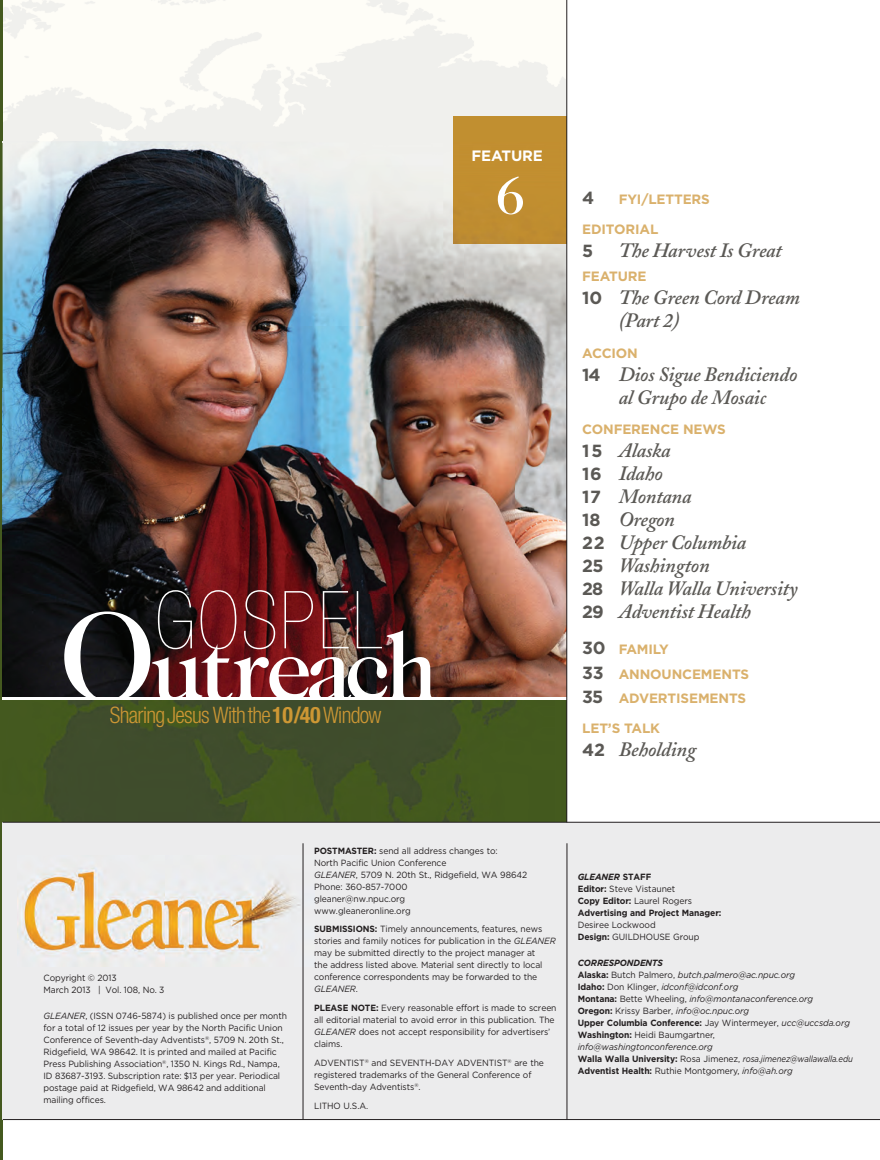
<style>
.page{position:relative;width:880px;height:1160px;background:#fff}
.page>*{position:absolute;margin:0;border:0;box-sizing:border-box;transform-origin:0 0}
.t1{font:500 95.55px "Caslon 224 IT Cby BT";letter-spacing:-.06em;color:#fff}
.t2{font:900 condensed 80.1px "Helvetica Neue";letter-spacing:.03em;color:#fff}
.t3{font:500 54px "Caslon 224 IT Cby BT";color:#fff}
.t4{font:300 condensed 22.65px "Helvetica Neue";letter-spacing:-.03em;color:#cd9734}
.t5{font:italic 600 20.25px/23px "Adobe Caslon";letter-spacing:-.01em;color:#5b5955}
.t6{font:700 17.55px "Gotham";color:#5b5955}
.t7{font:700 15px "Gotham";letter-spacing:-.01em;color:#fff}
.t8{font:700 13.5px/24.3px "Gotham";letter-spacing:-.01em;color:#dab16c}
.t9{font:9px/12px "Gotham";letter-spacing:-.01em;color:#231f20;scale:.95 1}
.t10{font:italic 9px/12px "Gotham";letter-spacing:-.01em;color:#231f20;scale:.95 1}
.t11{font:700 9px/12px "Gotham";letter-spacing:-.01em;color:#231f20;scale:.95 1}
.s1{font-size:129.75px}
.s2{font-weight:700}
.s3{font-family:"Gotham";font-weight:700;font-style:normal;font-size:17.55px}
.s4{font-size:17.55px;color:#5b5955}
.s5{font-style:italic}
.s6{font-weight:400}
.s7{font-weight:700;font-style:normal}
.s8{font-style:normal}
</style>
<div class="page">
<img style="left:3px;top:0;width:564px;height:142px">
<hr style="left:0;top:0;width:3px;height:1160px;background:#44591f">
<img style="left:3px;top:142px;width:256px;height:452px">
<img style="left:259px;top:142px;width:205px;height:246px">
<img style="left:464px;top:243px;width:103px;height:145px">
<img style="left:3px;top:388px;width:51px;height:206px">
<img style="left:516px;top:388px;width:51px;height:310px">
<img style="left:259px;top:388px;width:257px;height:206px">
<img style="left:3px;top:594px;width:513px;height:103px">
<img style="left:3px;top:700px;width:564px;height:122px">
<div style="left:453px;top:117px;width:114px;height:126px;background:#c18e30"></div>
<div style="left:3px;top:822px;width:877px;height:297px;background:#ececed"></div>
<img style="left:21px;top:855px;width:282px;height:111px">
<hr style="left:3px;top:822px;width:877px;height:1px;background:#231f20">
<hr style="left:3px;top:1119px;width:877px;height:1px;background:#231f20">
<hr style="left:567px;top:843px;width:1px;height:276px;background:#231f20">
<hr style="left:303px;top:843px;width:1px;height:276px;background:#231f20">
<hr style="left:567px;top:0;width:1px;height:822px;background:#231f20">
<h3 class="t7" style="left:472px;top:150px;width:73px">FEATURE</h3>
<h3 class="t3" style="left:495px;top:173px;width:32px">6</h3>
<h2 class="t2" style="left:155px;top:591px;width:230px">GOSPEL</h2>
<h1 class="t1" style="left:59px;top:629px;width:381px"><span class="s1">O</span>utreach</h1>
<h3 class="t4" style="left:110px;top:707px;width:273px">Sharing Jesus With the<span class="s2">10/40</span> Window</h3>
<h3 class="t6" style="left:582px;top:191px;width:14px">4</h3>
<h3 class="t8" style="left:619px;top:188px;width:93px">FYI/LETTERS</h3>
<h3 class="t8" style="left:582px;top:218px;width:78px">EDITORIAL</h3>
<h3 class="t6" style="left:582px;top:244px;width:13px">5</h3>
<h3 class="t5" style="left:619px;top:241px;width:165px">The Harvest Is Great</h3>
<h3 class="t8" style="left:582px;top:265px;width:66px">FEATURE</h3>
<h3 class="t5" style="left:619px;top:288px;width:183px;text-indent:-36px"><span class="s3">10</span> The Green Cord Dream (Part 2)</h3>
<h3 class="t8" style="left:582px;top:342px;width:57px">ACCION</h3>
<h3 class="t5" style="left:582px;top:365px;width:217px;text-align:center"><span class="s3">14</span> Dios Sigue Bendiciendo al Grupo de Mosaic</h3>
<h3 class="t8" style="left:582px;top:418px;width:145px">CONFERENCE NEWS</h3>
<h3 class="t5" style="left:582px;top:441px;width:217px"><span class="s3">15</span> Alaska<br><span class="s3">16</span> Idaho<br><span class="s3">17</span> Montana<br><span class="s3">18</span> Oregon<br><span class="s3">22</span> Upper Columbia<br><span class="s3">25</span> Washington<br><span class="s3">28</span> Walla Walla University<br><span class="s3">29</span> Adventist Health</h3>
<h3 class="t8" style="left:582px;top:638px;width:168px"><span class="s4">30</span> FAMILY<br><span class="s4">33</span> ANNOUNCEMENTS<br><span class="s4">35</span> ADVERTISEMENTS</h3>
<h3 class="t8" style="left:582px;top:717px;width:79px">LET’S TALK</h3>
<h3 class="t5" style="left:582px;top:740px;width:115px"><span class="s3">42</span> Beholding</h3>
<p class="t9" style="left:44px;top:972px;width:129px">Copyright © 2013<br>March 2013 | Vol. 108, No. 3</p>
<p class="t9" style="left:44px;top:1010px;width:258px"><span class="s5">GLEANER</span>, (ISSN 0746-5874) is published once per month for a total of 12 issues per year by the North Pacific Union Conference of Seventh-day Adventists<sup>®</sup>, 5709 N. 20th St., Ridgefield, WA 98642. It is printed and mailed at Pacific Press Publishing Association<sup>®</sup>, 1350 N. Kings Rd., Nampa, ID 83687-3193. Subscription rate: $13 per year. Periodical postage paid at Ridgefield, WA 98642 and additional mailing offices.</p>
<p class="t9" style="left:314px;top:845px;width:226px"><span class="s2">POSTMASTER:</span> send all address changes to:<br>North Pacific Union Conference<br><span class="s5">GLEANER</span>, 5709 N. 20th St., Ridgefield, WA 98642<br>Phone: 360-857-7000<br>gleaner@nw.npuc.org<br>www.gleaneronline.org</p>
<p class="t9" style="left:314px;top:923px;width:256px"><span class="s2">SUBMISSIONS:</span> Timely announcements, features, news stories and family notices for publication in the <span class="s5">GLEANER </span>may be submitted directly to the project manager at<br>the address listed above. Material sent directly to local conference correspondents may be forwarded to the <span class="s5">GLEANER</span>.</p>
<p class="t9" style="left:314px;top:1002px;width:257px"><span class="s2">PLEASE NOTE:</span> Every reasonable effort is made to screen all editorial material to avoid error in this publication. The <span class="s5">GLEANER</span> does not accept responsibility for advertisers’ claims.</p>
<p class="t9" style="left:314px;top:1057px;width:243px">ADVENTIST<sup>®</sup> and SEVENTH-DAY ADVENTIST<sup>®</sup> are the registered trademarks of the General Conference of<br>Seventh-day Adventists<sup>®</sup>.</p>
<p class="t9" style="left:314px;top:1100px;width:58px">LITHO U.S.A.</p>
<p class="t11" style="left:578px;top:872px;width:153px"><span class="s5">GLEANER</span> STAFF<br>Editor: <span class="s6">Steve Vistaunet<br></span>Copy Editor: <span class="s6">Laurel Rogers<br></span>Advertising and Project Manager:</p>
<p class="t9" style="left:578px;top:920px;width:130px">Desiree Lockwood<br><span class="s2">Design:</span> GUILDHOUSE Group</p>
<p class="t10" style="left:578px;top:957px;width:291px"><span class="s2">CORRESPONDENTS<br></span><span class="s7">Alaska:</span> <span class="s8">Butch Palmero,</span> butch.palmero@ac.npuc.org<br><span class="s7">Idaho:</span> <span class="s8">Don Klinger,</span> idconf@idconf.org<br><span class="s7">Montana:</span> <span class="s8">Bette Wheeling,</span> info@montanaconference.org<br><span class="s7">Oregon:</span> <span class="s8">Krissy Barber,</span> info@oc.npuc.org<br><span class="s7">Upper Columbia Conference:</span> <span class="s8">Jay Wintermeyer,</span> ucc@uccsda.org <span class="s7">Washington:</span> <span class="s8">Heidi Baumgartner,<br></span>info@washingtonconference.org<br><span class="s7">Walla Walla University:</span> <span class="s8">Rosa Jimenez,</span> rosa.jimenez@wallawalla.edu <span class="s7">Adventist Health:</span> <span class="s8">Ruthie Montgomery,</span> info@ah.org</p>
</div>
